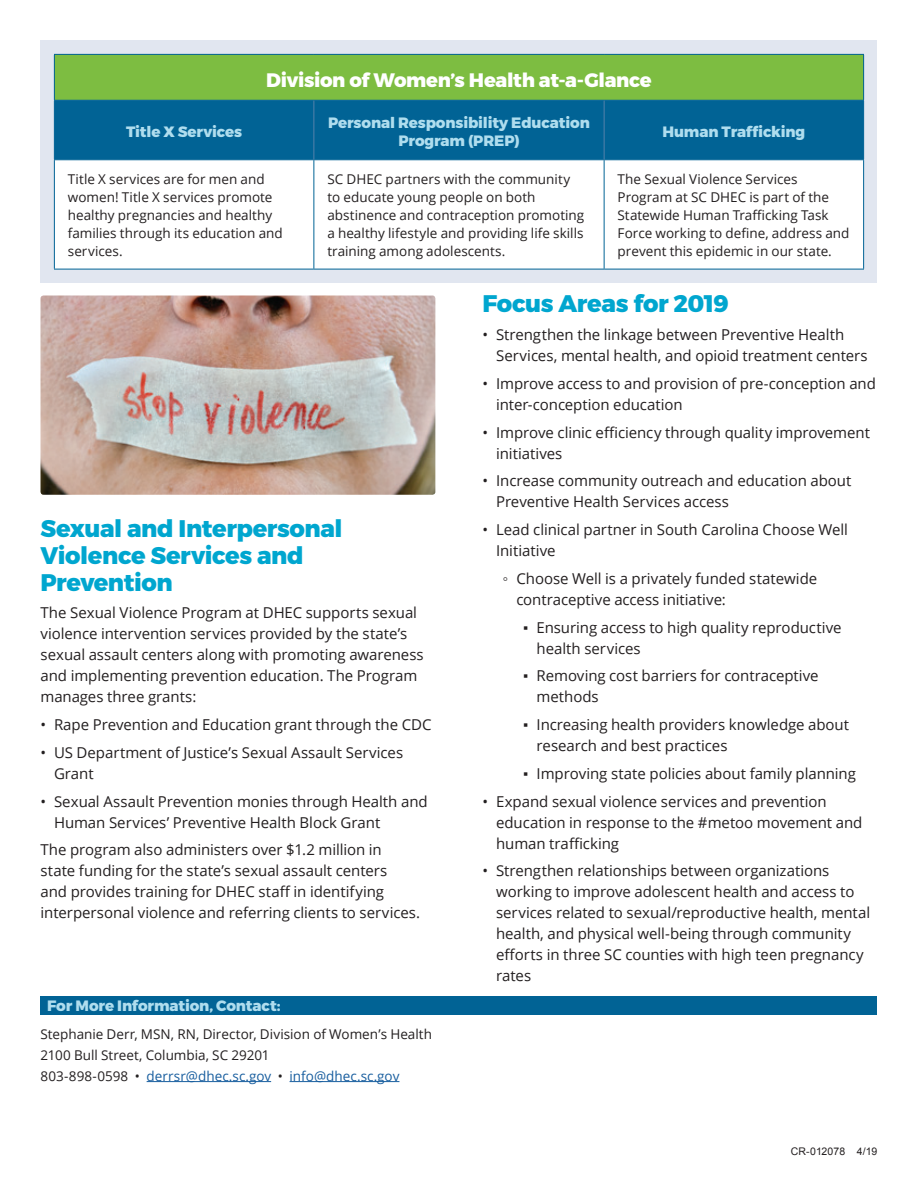
<style>
.page{position:relative;width:918px;height:1188px;background:#fff}
.page>*{position:absolute;margin:0;border:0;box-sizing:border-box;transform-origin:0 0}
.t1{font:800 24px/27px "Montserrat";letter-spacing:-.02em;color:#00a6cf}
.t2{font:800 19.5px "Montserrat";letter-spacing:-.015em;color:#fff}
.t3{font:15px/21px "Open Sans";letter-spacing:-.005em;color:#231f20}
.t4{font:800 15px/18px "Montserrat";letter-spacing:-.01em;color:#afddee;text-align:center}
.t5{font:13.5px/18px "Open Sans";color:#231f20}
.t6{font:10.5px "Arial";color:#231f20}
.s1{color:#175d9e}
.s2{font-family:"Arial"}
</style>
<div class="page">
<div style="left:40px;top:996px;width:838px;height:19px;background:#016395"></div>
<hr style="left:147px;top:1081px;width:124px;height:1px;background:#175d9e">
<hr style="left:290px;top:1081px;width:109px;height:1px;background:#175d9e">
<img style="left:40px;top:296px;width:395px;height:199px">
<div style="left:40px;top:40px;width:838px;height:243px;background:#e1e6f0"></div>
<div style="left:54px;top:54px;width:810px;height:46px;background:#7dbd41"></div>
<div style="left:55px;top:101px;width:808px;height:58px;background:#016395"></div>
<div style="left:55px;top:160px;width:808px;height:109px;background:#fff"></div>
<hr style="left:54px;top:54px;width:260px;height:1px;background:#016395">
<hr style="left:54px;top:55px;width:1px;height:45px;background:#016395">
<hr style="left:314px;top:54px;width:290px;height:1px;background:#016395">
<hr style="left:604px;top:54px;width:260px;height:1px;background:#016395">
<hr style="left:863px;top:55px;width:1px;height:45px;background:#016395">
<hr style="left:54px;top:160px;width:1px;height:109px;background:#016395">
<hr style="left:314px;top:160px;width:1px;height:109px;background:#016395">
<hr style="left:604px;top:160px;width:1px;height:109px;background:#016395">
<hr style="left:863px;top:160px;width:1px;height:109px;background:#016395">
<hr style="left:54px;top:269px;width:260px;height:1px;background:#016395">
<hr style="left:314px;top:269px;width:290px;height:1px;background:#016395">
<hr style="left:604px;top:269px;width:260px;height:1px;background:#016395">
<hr style="left:54px;top:100px;width:260px;height:1px;background:#016395">
<hr style="left:54px;top:101px;width:1px;height:58px;background:#016395">
<hr style="left:314px;top:100px;width:290px;height:1px;background:#016395">
<hr style="left:604px;top:100px;width:260px;height:1px;background:#016395">
<hr style="left:863px;top:101px;width:1px;height:58px;background:#016395">
<hr style="left:54px;top:159px;width:260px;height:1px;background:#016395">
<hr style="left:314px;top:159px;width:290px;height:1px;background:#016395">
<hr style="left:604px;top:159px;width:260px;height:1px;background:#016395">
<hr style="left:314px;top:101px;width:1px;height:58px;background:#5482ab">
<hr style="left:604px;top:101px;width:1px;height:58px;background:#5482ab">
<h2 class="t2" style="left:266px;top:68px;width:387px">Division of Women’s Health at-a-Glance</h2>
<p class="t4" style="left:126px;top:123px;width:118px">Title X Services</p>
<p class="t4" style="left:328px;top:114px;width:263px">Personal Responsibility Education<br>Program (PREP)</p>
<p class="t4" style="left:662px;top:123px;width:144px">Human Trafficking</p>
<p class="t5" style="left:68px;top:169px;width:216px">Title X services are for men and women! Title X services promote healthy pregnancies and healthy families through its education and services.</p>
<p class="t5" style="left:327px;top:169px;width:258px">SC DHEC partners with the community to educate young people on both abstinence and contraception promoting a healthy lifestyle and providing life skills training among adolescents.</p>
<p class="t5" style="left:618px;top:169px;width:233px">The Sexual Violence Services Program at SC DHEC is part of the Statewide Human Trafficking Task Force working to define, address and prevent this epidemic in our state.</p>
<h1 class="t1" style="left:40px;top:515px;width:304px">Sexual and Interpersonal<br>Violence Services and<br>Prevention</h1>
<p class="t3" style="left:40px;top:602px;width:385px">The Sexual Violence Program at DHEC supports sexual violence intervention services provided by the state’s sexual assault centers along with promoting awareness and implementing prevention education. The Program manages three grants:</p>
<p class="t3" style="left:40px;top:714px;width:393px">• Rape Prevention and Education grant through the CDC</p>
<p class="t3" style="left:54px;top:741px;width:351px;text-indent:-14px">• US Department of Justice’s Sexual Assault Services<br>Grant</p>
<p class="t3" style="left:54px;top:790px;width:375px;text-indent:-14px">• Sexual Assault Prevention monies through Health and<br>Human Services’ Preventive Health Block Grant</p>
<p class="t3" style="left:40px;top:839px;width:381px">The program also administers over $1.2 million in state funding for the state’s sexual assault centers<br>and provides training for DHEC staff in identifying interpersonal violence and referring clients to services.</p>
<p class="t4" style="left:47px;top:997px;width:235px">For More Information, Contact:</p>
<p class="t5" style="left:40px;top:1023px;width:393px;line-height:21px">Stephanie Derr, MSN, RN, Director, Division of Women’s Health<br>2100 Bull Street, Columbia, SC 29201<br>803-898-0598 • <span class="s1">derrsr@dhec.sc.gov</span> • <span class="s1">info@dhec.sc.gov</span></p>
<h1 class="t1" style="left:483px;top:291px;width:248px">Focus Areas for 2019</h1>
<p class="t3" style="left:496px;top:324px;width:373px;text-indent:-14px">• Strengthen the linkage between Preventive Health<br>Services, mental health, and opioid treatment centers</p>
<p class="t3" style="left:496px;top:372px;width:381px;text-indent:-14px">• Improve access to and provision of pre-conception and inter-conception education</p>
<p class="t3" style="left:496px;top:421px;width:375px;text-indent:-14px">• Improve clinic efficiency through quality improvement initiatives</p>
<p class="t3" style="left:496px;top:470px;width:357px;text-indent:-14px">• Increase community outreach and education about<br>Preventive Health Services access</p>
<p class="t3" style="left:496px;top:519px;width:353px;text-indent:-14px">• Lead clinical partner in South Carolina Choose Well<br>Initiative</p>
<p class="t3" style="left:516px;top:567px;width:302px;text-indent:-14px"><span class="s2">◦</span> Choose Well is a privately funded statewide contraceptive access initiative:</p>
<p class="t3" style="left:537px;top:616px;width:307px;text-indent:-14px"><span class="s2">▪</span> Ensuring access to high quality reproductive health services</p>
<p class="t3" style="left:537px;top:665px;width:284px;text-indent:-14px"><span class="s2">▪</span> Removing cost barriers for contraceptive methods</p>
<p class="t3" style="left:537px;top:714px;width:314px;text-indent:-14px"><span class="s2">▪</span> Increasing health providers knowledge about research and best practices</p>
<p class="t3" style="left:523px;top:762px;width:334px"><span class="s2">▪</span> Improving state policies about family planning</p>
<p class="t3" style="left:496px;top:790px;width:368px;text-indent:-14px">• Expand sexual violence services and prevention education in response to the #metoo movement and human trafficking</p>
<p class="t3" style="left:496px;top:860px;width:376px;text-indent:-14px">• Strengthen relationships between organizations working to improve adolescent health and access to services related to sexual/reproductive health, mental health, and physical well-being through community efforts in three SC counties with high teen pregnancy rates</p>
<p class="t6" style="left:791px;top:1144px;width:88px">CR-012078 4/19</p>
</div>
